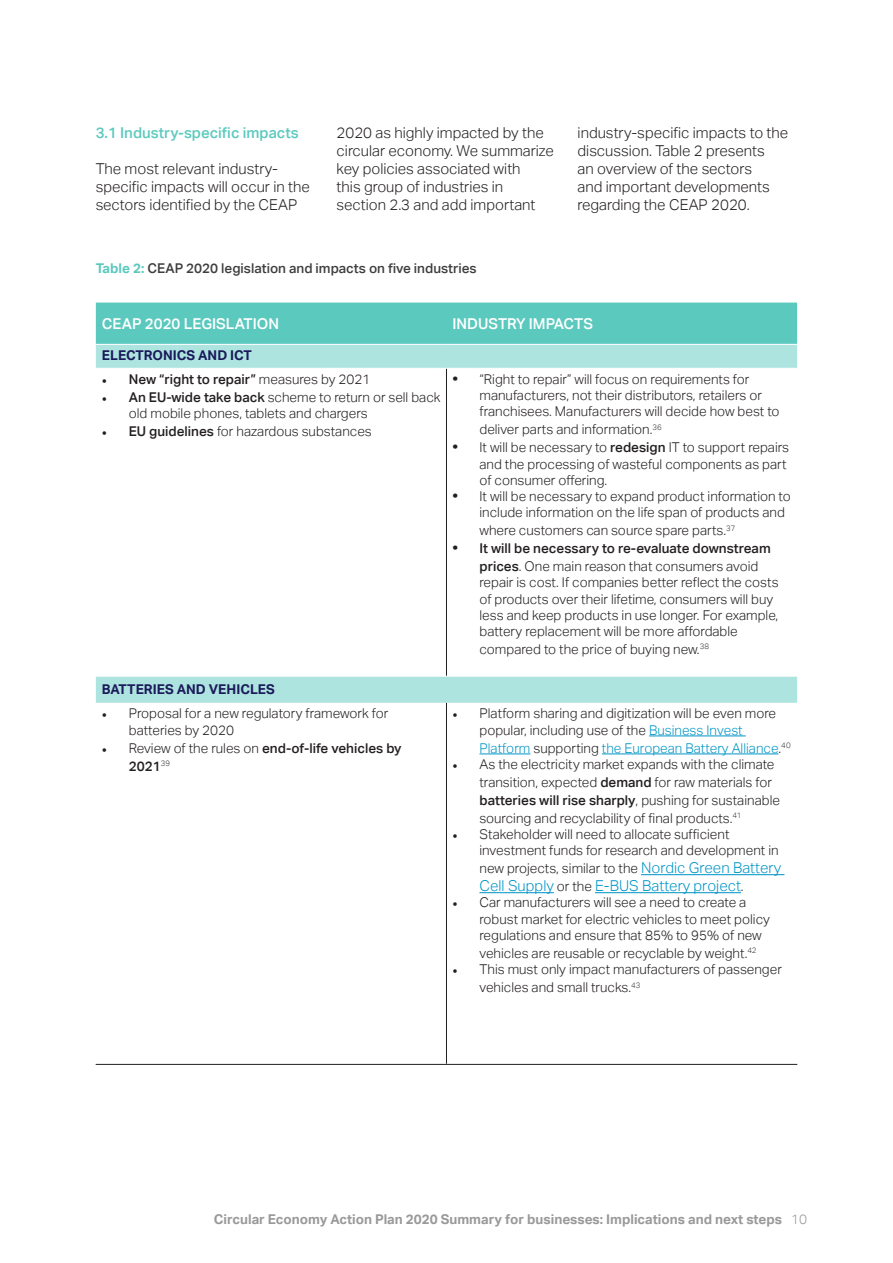
<style>
.page{position:relative;width:893px;height:1263px;background:#fff}
.page>*{position:absolute;margin:0;border:0;box-sizing:border-box;transform-origin:0 0}
.t1{font:300 15px/18px "Aktiv Grotesk";color:#231f20}
.t2{font:300 15px "Aktiv Grotesk";color:#0095c6}
.t3{font:500 15px "Aktiv Grotesk";color:#fff}
.t4{font:500 15px "Aktiv Grotesk";color:#5cc9be}
.t5{font:300 13.5px/16.2px "Aktiv Grotesk";color:#231f20}
.t6{font:500 13.5px/18px "Aktiv Grotesk";color:#231f20}
.t7{font:700 13.5px "Aktiv Grotesk";color:#999}
.t8{font:500 13.5px "Aktiv Grotesk";color:#3e3e3f}
.t9{font:300 13.5px "Aktiv Grotesk";color:#0095c6}
.t10{font:700 13.5px "Aktiv Grotesk";color:#1b1a5b}
.s1{font-weight:700;color:#5cc9be}
.s2{font-family:"Minion Pro";font-weight:400}
.s3{font-weight:300}
.s4{font-weight:500}
.s5{font-weight:500;font-size:15px}
.s6{font-size:15px}
.s7{color:#0095c6}
.s8{color:#231f20}
.s9{font-size:15px;color:#0095c6}
.s10{font-size:13.5px;color:#231f20}
</style>
<div class="page">
<div style="left:96px;top:303px;width:701px;height:41px;background:#5cc9be"></div>
<svg style="left:96px;top:345px;width:701px;height:358px"></svg>
<hr style="left:446px;top:368px;width:1px;height:308px;background:#231f20">
<hr style="left:96px;top:368px;width:350px;height:1px;background:#fff">
<hr style="left:446px;top:368px;width:351px;height:1px;background:#fff">
<hr style="left:96px;top:676px;width:350px;height:1px;background:#fff">
<hr style="left:446px;top:676px;width:351px;height:1px;background:#fff">
<hr style="left:446px;top:703px;width:1px;height:361px;background:#231f20">
<hr style="left:649px;top:735px;width:97px;height:1px;background:#0095c6">
<hr style="left:479px;top:753px;width:51px;height:1px;background:#0095c6">
<hr style="left:602px;top:753px;width:177px;height:1px;background:#0095c6">
<hr style="left:641px;top:874px;width:143px;height:1px;background:#0095c6">
<hr style="left:479px;top:892px;width:75px;height:1px;background:#0095c6">
<hr style="left:595px;top:892px;width:146px;height:1px;background:#0095c6">
<hr style="left:96px;top:1064px;width:701px;height:1px;background:#231f20">
<p class="t4" style="left:96px;top:124px;width:205px">3.1 Industry-specific impacts</p>
<p class="t1" style="left:96px;top:160px;width:216px">The most relevant industry&shy;specific impacts will occur in the sectors identified by the CEAP</p>
<p class="t1" style="left:337px;top:124px;width:219px">2020 as highly impacted by the circular economy. We summarize key policies associated with<br>this group of industries in section 2.3 and add important</p>
<p class="t1" style="left:578px;top:124px;width:212px">industry-specific impacts to the discussion. Table 2 presents<br>an overview of the sectors<br>and important developments regarding the CEAP 2020.</p>
<p class="t8" style="left:96px;top:260px;width:383px"><span class="s1">Table 2:</span> CEAP 2020 legislation and impacts on five industries</p>
<p class="t3" style="left:102px;top:314px;width:179px">CEAP 2020 LEGISLATION</p>
<p class="t3" style="left:452px;top:314px;width:142px">INDUSTRY IMPACTS</p>
<p class="t10" style="left:102px;top:347px;width:152px">ELECTRONICS AND ICT</p>
<p class="t6" style="left:102px;top:370px;width:270px"><span class="s2">•</span> New “right to repair” <span class="s3">measures by 2021</span></p>
<p class="t5" style="left:129px;top:389px;width:313px;text-indent:-27px"><span class="s2">•</span> <span class="s4">An EU-wide take back</span> scheme to return or sell back old mobile phones, tablets and chargers</p>
<p class="t5" style="left:102px;top:423px;width:272px"><span class="s2">•</span> <span class="s4">EU guidelines</span> for hazardous substances</p>
<p class="t5" style="left:479px;top:371px;width:302px;text-indent:-27px"><span class="s5">•</span> “Right to repair” will focus on requirements for manufacturers, not their distributors, retailers or franchisees. Manufacturers will decide how best to</p>
<p class="t5" style="left:479px;top:422px;width:184px">deliver parts and information.<sup>36</sup></p>
<p class="t5" style="left:479px;top:440px;width:311px;text-indent:-27px"><span class="s5">•</span> It will be necessary to <span class="s4">redesign</span> IT to support repairs and the processing of wasteful components as part of consumer offering.</p>
<p class="t5" style="left:479px;top:488px;width:313px;text-indent:-27px"><span class="s5">•</span> It will be necessary to expand product information to include information on the life span of products and</p>
<p class="t5" style="left:479px;top:522px;width:257px">where customers can source spare parts.<sup>37</sup></p>
<p class="t6" style="left:479px;top:539px;width:293px;text-indent:-27px"><span class="s6">•</span> It will be necessary to re-evaluate downstream prices<span class="s3">. One main reason that consumers avoid</span></p>
<p class="t5" style="left:479px;top:575px;width:301px">repair is cost. If companies better reflect the costs of products over their lifetime, consumers will buy less and keep products in use longer. For example, battery replacement will be more affordable</p>
<p class="t5" style="left:479px;top:641px;width:231px">compared to the price of buying new.<sup>38</sup></p>
<p class="t10" style="left:102px;top:682px;width:175px">BATTERIES AND VEHICLES</p>
<p class="t5" style="left:129px;top:706px;width:261px;text-indent:-27px"><span class="s2">•</span> Proposal for a new regulatory framework for batteries by 2020</p>
<p class="t6" style="left:129px;top:739px;width:274px;text-indent:-27px"><span class="s2">•</span> <span class="s3">Review of the rules on</span> end-of-life vehicles by<br>2021<sup>39</sup></p>
<p class="t5" style="left:452px;top:706px;width:325px;text-align:center"><span class="s2">•</span> Platform sharing and digitization will be even more popular, including use of the <span class="s7">Business Invest</span></p>
<p class="t9" style="left:479px;top:740px;width:313px">Platform <span class="s8">supporting</span> the European Battery Alliance<span class="s8">.</span><sup>40</sup></p>
<p class="t5" style="left:479px;top:755px;width:302px;line-height:18px;text-indent:-27px"><span class="s2">•</span> As the electricity market expands with the climate transition, expected <span class="s4">demand</span> for raw materials for <span class="s4">batteries will rise sharply</span>, pushing for sustainable sourcing and recyclability of final products.<sup>41</sup></p>
<p class="t5" style="left:479px;top:826px;width:301px;text-indent:-27px"><span class="s2">•</span> Stakeholder will need to allocate sufficient investment funds for research and development in</p>
<p class="t5" style="left:479px;top:860px;width:303px">new projects, similar to the <span class="s9">Nordic Green Battery</span></p>
<p class="t2" style="left:479px;top:877px;width:266px">Cell Supply <span class="s10">or the</span> E-BUS Battery project<span class="s10">.</span></p>
<p class="t5" style="left:479px;top:895px;width:292px;text-indent:-27px"><span class="s2">•</span> Car manufacturers will see a need to create a robust market for electric vehicles to meet policy regulations and ensure that 85% to 95% of new</p>
<p class="t5" style="left:479px;top:945px;width:278px">vehicles are reusable or recyclable by weight.<sup>42</sup></p>
<p class="t5" style="left:479px;top:960px;width:304px;line-height:18px;text-indent:-27px"><span class="s2">•</span> This must only impact manufacturers of passenger vehicles and small trucks.<sup>43</sup></p>
<p class="t7" style="left:214px;top:1211px;width:595px">Circular Economy Action Plan 2020 Summary for businesses: Implications and next steps <span class="s3">10</span></p>
</div>
